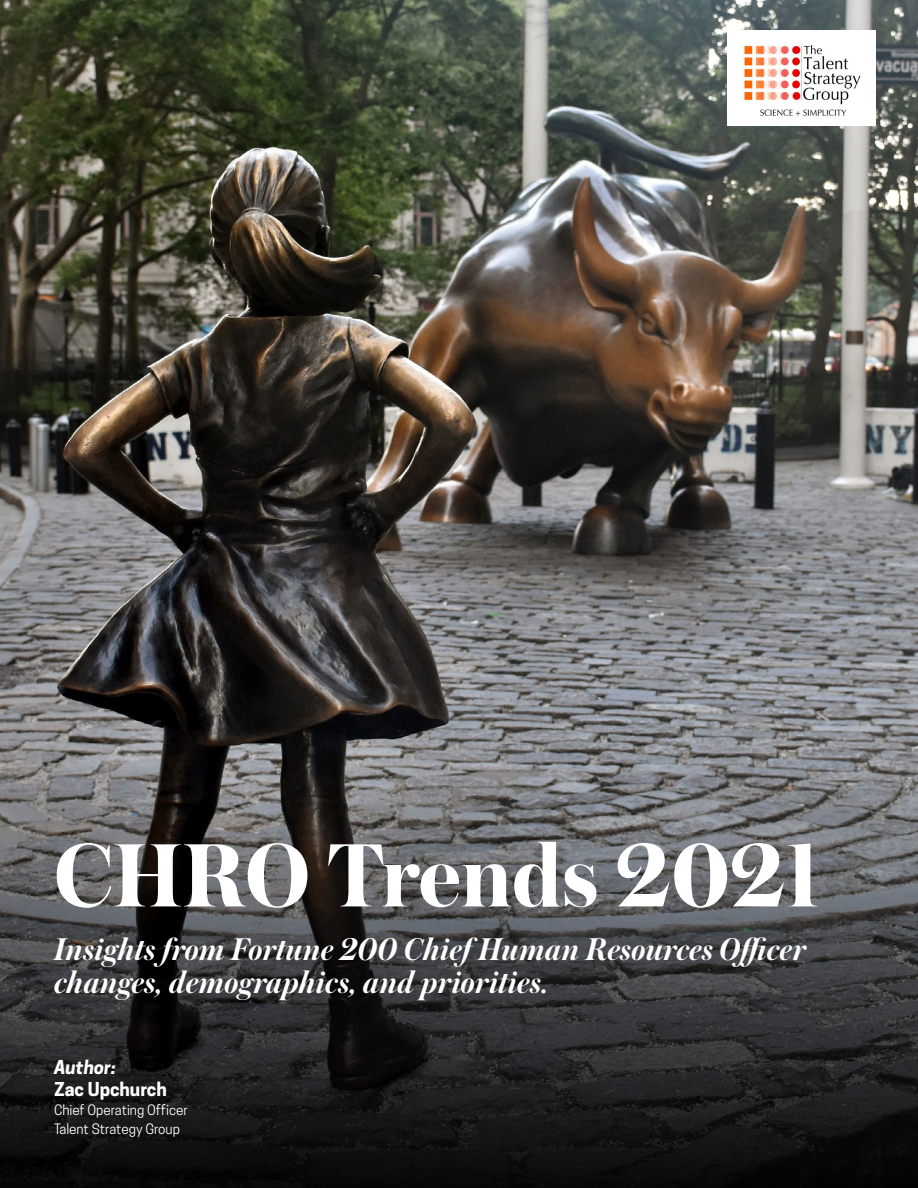
<style>
.page{position:relative;width:918px;height:1188px;background:#fff}
.page>*{position:absolute;margin:0;border:0;box-sizing:border-box;transform-origin:0 0}
.t1{font:700 94.5px "Austin";color:#fff}
.t2{font:italic 600 33px/33px "Austin";letter-spacing:.005em;color:#fff}
.t3{font:700 18px "Cooper Hewitt";color:#fff}
.t4{font:italic 700 18px "Cooper Hewitt";color:#fff}
.t5{font:13.5px "Cooper Hewitt";color:#fff}
</style>
<div class="page">
<img style="left:0;top:0;width:918px;height:767px">
<svg style="left:0;top:767px;width:918px;height:421px;background:#3c3c3d"></svg>
<div style="left:728px;top:31px;width:148px;height:95px;background:#fff"></div>
<img style="left:744px;top:45px;width:117px;height:71px">
<p class="t1" style="left:54px;top:808px;width:768px">CHRO Trends 2021</p>
<p class="t2" style="left:54px;top:931px;width:754px">Insights from Fortune 200 Chief Human Resources Officer changes, demographics, and priorities.</p>
<p class="t4" style="left:54px;top:1057px;width:63px">Author:</p>
<p class="t3" style="left:54px;top:1078px;width:114px">Zac Upchurch</p>
<p class="t5" style="left:54px;top:1102px;width:135px">Chief Operating Officer</p>
<p class="t5" style="left:54px;top:1121px;width:128px">Talent Strategy Group</p>
</div>
